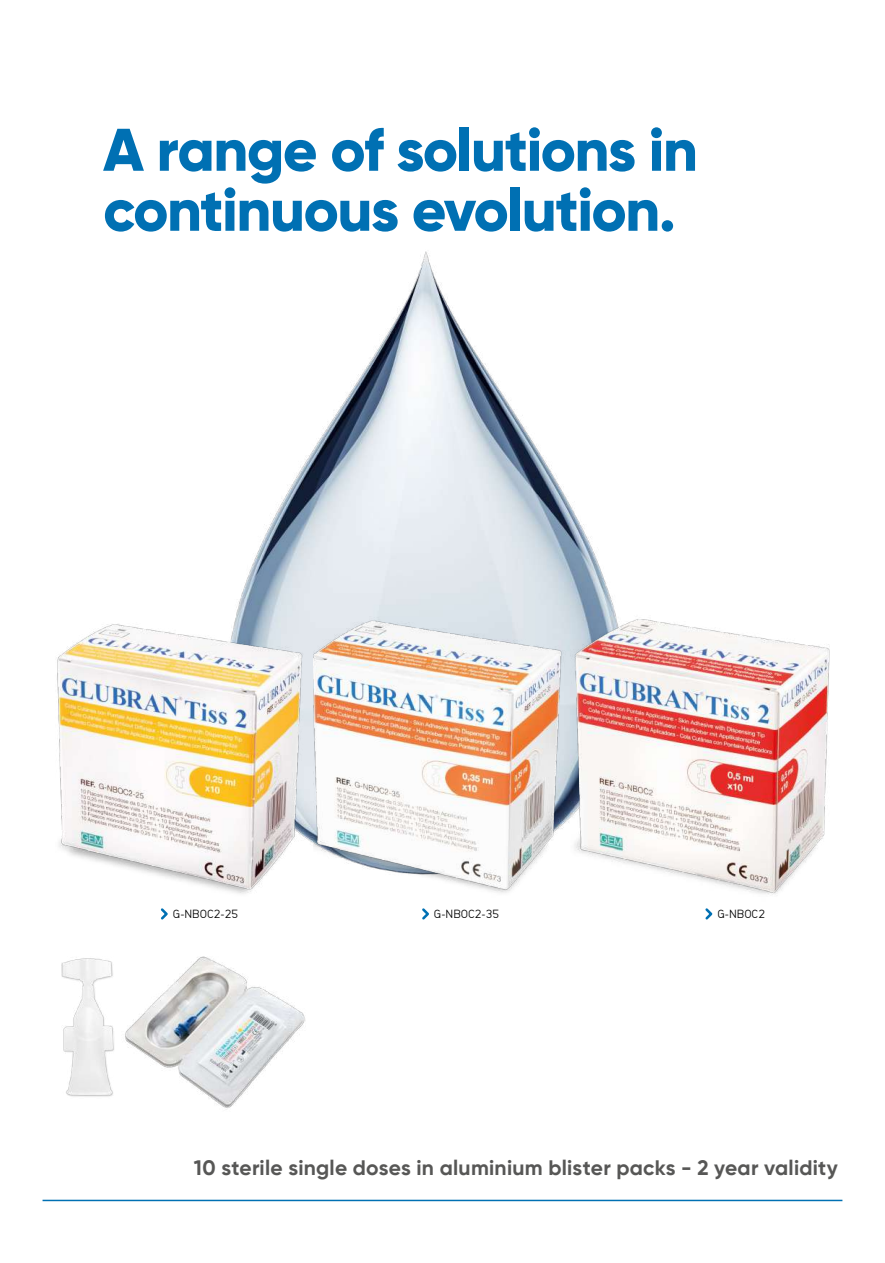
<style>
.page{position:relative;width:885px;height:1263px;background:#fff}
.page>*{position:absolute;margin:0;border:0;box-sizing:border-box;transform-origin:0 0}
.t1{font:800 60px/60px "Gilroy";letter-spacing:-.025em;color:#0070b3}
.t2{font:700 21px "Gilroy";letter-spacing:.01em;color:#575756}
.t3{font:11.85px "NB Grotesk 55 Normal";color:#000}
</style>
<div class="page">
<img style="left:236px;top:251px;width:378px;height:359px">
<hr style="left:43px;top:1200px;width:799px;height:1px;background:#0070b3">
<img style="left:57px;top:611px;width:247px;height:283px">
<img style="left:304px;top:609px;width:264px;height:234px">
<img style="left:313px;top:611px;width:242px;height:282px">
<img style="left:555px;top:610px;width:275px;height:285px">
<img style="left:125px;top:956px;width:181px;height:152px">
<img style="left:61px;top:958px;width:53px;height:139px">
<svg style="left:705px;top:908px;width:8px;height:12px"></svg>
<svg style="left:160px;top:908px;width:8px;height:12px"></svg>
<svg style="left:422px;top:908px;width:7px;height:12px"></svg>
<h1 class="t1" style="left:103px;top:119px;width:596px">A range of solutions in continuous evolution.</h1>
<p class="t3" style="left:173px;top:907px;width:67px">G-NBOC2-25</p>
<p class="t3" style="left:434px;top:907px;width:67px">G-NBOC2-35</p>
<p class="t3" style="left:717px;top:907px;width:49px">G-NBOC2</p>
<p class="t2" style="left:194px;top:1154px;width:645px">10 sterile single doses in aluminium blister packs - 2 year validity</p>
</div>
